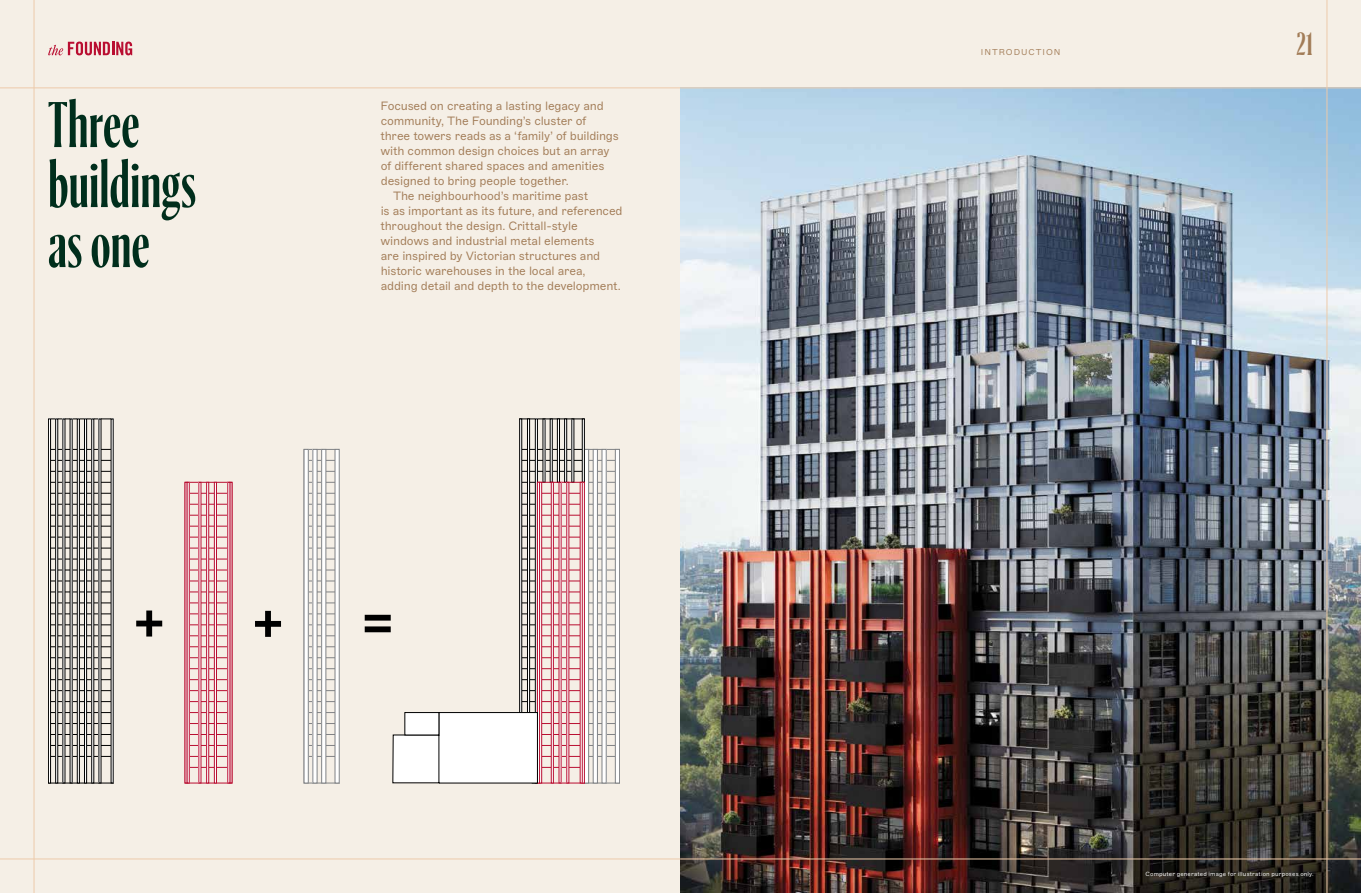
<style>
.page{position:relative;width:1361px;height:893px;background:#fff}
.page>*{position:absolute;margin:0;border:0;box-sizing:border-box;transform-origin:0 0}
.t1{font:600 60px/60px "Ayer";letter-spacing:.01em;color:#002e1c}
.t2{font:600 30px "Ayer";color:#a27c57}
.t3{font:300 12px "ABC Marfa";letter-spacing:-.015em;color:#a27c57}
.t4{font:300 8.5px "ABC Marfa";letter-spacing:.115em;color:#a27c57}
.t5{font:300 6px "ABC Marfa";letter-spacing:.025em;color:#fff}
</style>
<div class="page">
<div style="left:0;top:0;width:680px;height:893px;background:#f5efe6"></div>
<div style="left:680px;top:0;width:681px;height:893px;background:#f5efe6"></div>
<img style="left:680px;top:89px;width:681px;height:804px">
<svg style="left:51px;top:419px;width:289px;height:364px"></svg>
<div style="left:48px;top:419px;width:3px;height:364px;border:1px solid #000"></div>
<div style="left:55px;top:419px;width:3px;height:364px;border:1px solid #000"></div>
<div style="left:77px;top:419px;width:3px;height:364px;border:1px solid #000"></div>
<div style="left:84px;top:419px;width:3px;height:364px;border:1px solid #000"></div>
<div style="left:91px;top:419px;width:3px;height:364px;border:1px solid #000"></div>
<svg style="left:189px;top:482px;width:176px;height:301px"></svg>
<div style="left:214px;top:482px;width:3px;height:301px;border:1px solid #b90e31"></div>
<div style="left:206px;top:482px;width:3px;height:301px;border:1px solid #b90e31"></div>
<svg style="left:136px;top:610px;width:26px;height:26px"></svg>
<svg style="left:365px;top:419px;width:255px;height:364px"></svg>
<svg style="left:255px;top:611px;width:26px;height:26px"></svg>
<hr style="left:34px;top:0;width:1px;height:893px;background:#edcaaa">
<hr style="left:1326px;top:0;width:1px;height:893px;background:#edcaaa">
<hr style="left:0;top:88px;width:680px;height:1px;background:#edcaaa">
<hr style="left:680px;top:88px;width:681px;height:1px;background:#edcaaa">
<hr style="left:680px;top:859px;width:681px;height:1px;background:#edcaaa">
<hr style="left:0;top:859px;width:680px;height:1px;background:#edcaaa">
<svg style="left:48px;top:42px;width:84px;height:13px"></svg>
<h1 class="t1" style="left:48px;top:93px;width:149px">Three buildings as one</h1>
<p class="t3" style="left:380px;top:99px;width:225px">Focused on creating a lasting legacy and</p>
<p class="t3" style="left:381px;top:114px;width:207px">community, The Founding’s cluster of</p>
<p class="t3" style="left:380px;top:129px;width:240px">three towers reads as a ‘family’ of buildings</p>
<p class="t3" style="left:380px;top:144px;width:231px">with common design choices but an array</p>
<p class="t3" style="left:381px;top:159px;width:225px">of different shared spaces and amenities</p>
<p class="t3" style="left:381px;top:174px;width:190px">designed to bring people together.</p>
<p class="t3" style="left:393px;top:189px;width:197px">The neighbourhood’s maritime past</p>
<p class="t3" style="left:381px;top:204px;width:243px">is as important as its future, and referenced</p>
<p class="t3" style="left:380px;top:219px;width:199px">throughout the design. Crittall-style</p>
<p class="t3" style="left:380px;top:234px;width:216px">windows and industrial metal elements</p>
<p class="t3" style="left:381px;top:249px;width:221px">are inspired by Victorian structures and</p>
<p class="t3" style="left:381px;top:264px;width:206px">historic warehouses in the local area,</p>
<p class="t3" style="left:381px;top:279px;width:242px">adding detail and depth to the development.</p>
<p class="t4" style="left:981px;top:47px;width:81px">INTRODUCTION</p>
<h2 class="t2" style="left:1296px;top:24px;width:18px">21</h2>
<p class="t5" style="left:1145px;top:870px;width:170px">Computer generated image for illustration purposes only.</p>
</div>
